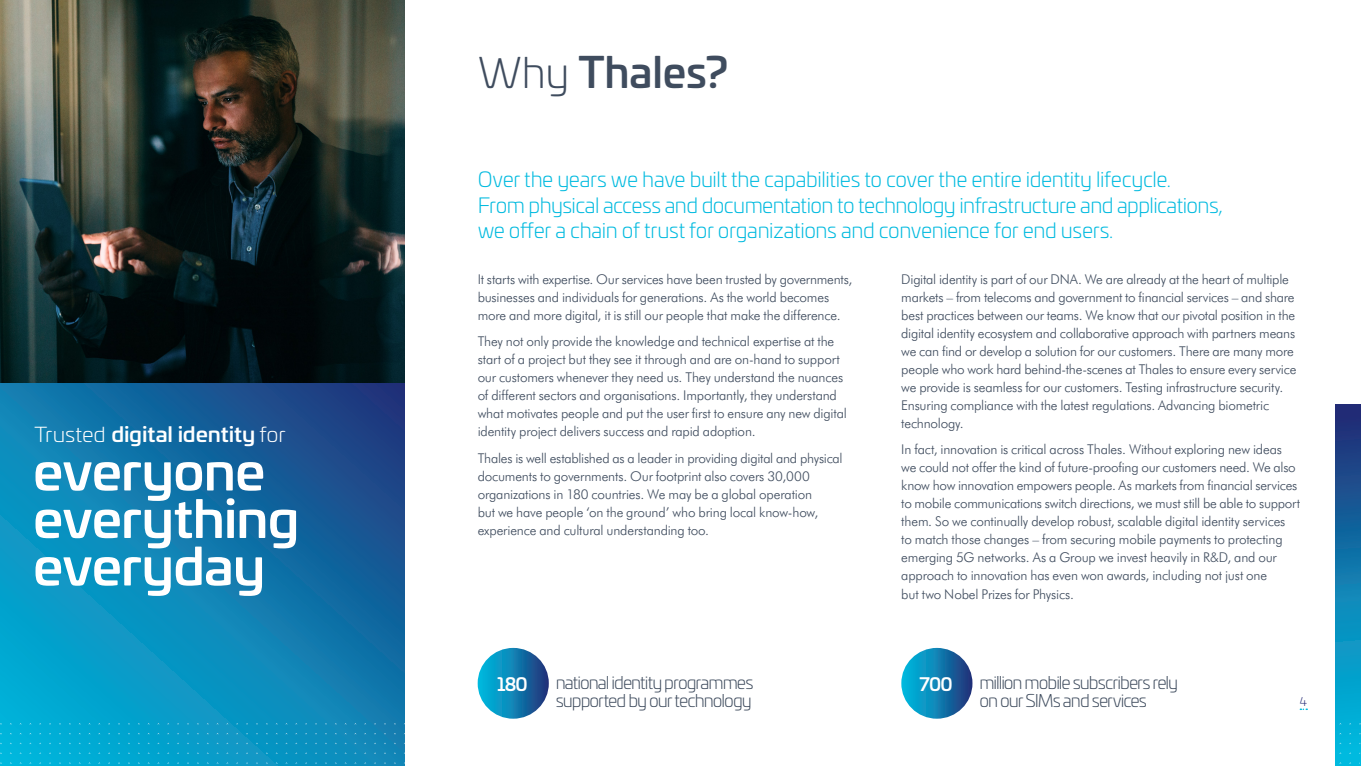
<style>
.page{position:relative;width:1361px;height:766px;background:#fff}
.page>*{position:absolute;margin:0;border:0;box-sizing:border-box;transform-origin:0 0}
.t1{font:500 50.85px/47.4px "Univia Pro";letter-spacing:-.02em;color:#fff;scale:1.06 1}
.Headline_-_Front_Pag{font:500 42px "Univia Pro";letter-spacing:-.005em;color:#3f4c5e}
.HEADING_1{font:300 21px/25.5px "Univia Pro";letter-spacing:-.02em;color:#00badf}
.t2{font:500 20.55px "Univia Pro";letter-spacing:-.005em;color:#fff;scale:1.06 1}
.FACT-Number{font:500 18px "Univia Pro";letter-spacing:-.055em;color:#fff}
.FACT-Number-2{font:300 17.55px/18.8px "Univia Pro";letter-spacing:-.055em;color:#3f4c5e}
.HEADING_2{font:300 13.5px/18px "Futura BT";letter-spacing:-.015em;color:#3f4c5e}
.Page_Number_blue{font:300 12px "Univia Pro";color:#242a75}
.s1{font-weight:300}
</style>
<div class="page">
<div style="left:1335px;top:405px;width:26px;height:360px;background:linear-gradient(to bottom,#212d75,#00c6e8)"></div>
<svg style="left:0;top:383px;width:404px;height:382px;background:#0f7db1"></svg>
<img style="left:0;top:0;width:404px;height:383px">
<svg style="left:901px;top:647px;width:71px;height:71px;background:#1380b2"></svg>
<div style="left:478px;top:647px;width:71px;height:71px;background:linear-gradient(to right,#00c1e4,#293c7f);border-radius:35px"></div>
<p class="t2" style="left:35px;top:418px;width:238px"><span class="s1">Trusted</span> digital identity <span class="s1">for</span></p>
<p class="t1" style="left:33px;top:444px;width:253px">everyone everything everyday</p>
<p class="Headline_-_Front_Pag" style="left:478px;top:39px;width:252px"><span class="s1">Why</span> Thales?</p>
<p class="HEADING_1" style="left:478px;top:166px;width:747px">Over the years we have built the capabilities to cover the entire identity lifecycle.<br>From physical access and documentation to technology infrastructure and applications, we offer a chain of trust for organizations and convenience for end users.</p>
<p class="HEADING_2" style="left:478px;top:270px;width:376px">It starts with expertise. Our services have been trusted by governments, businesses and individuals for generations. As the world becomes more and more digital, it is still our people that make the difference.</p>
<p class="HEADING_2" style="left:478px;top:332px;width:371px">They not only provide the knowledge and technical expertise at the start of a project but they see it through and are on-hand to support our customers whenever they need us. They understand the nuances of different sectors and organisations. Importantly, they understand what motivates people and put the user first to ensure any new digital identity project delivers success and rapid adoption.</p>
<p class="HEADING_2" style="left:478px;top:449px;width:366px">Thales is well established as a leader in providing digital and physical documents to governments. Our footprint also covers 30,000 organizations in 180 countries. We may be a global operation<br>but we have people ‘on the ground’ who bring local know-how, experience and cultural understanding too.</p>
<p class="HEADING_2" style="left:901px;top:270px;width:396px">Digital identity is part of our DNA. We are already at the heart of multiple markets – from telecoms and government to financial services – and share best practices between our teams. We know that our pivotal position in the digital identity ecosystem and collaborative approach with partners means we can find or develop a solution for our customers. There are many more people who work hard behind-the-scenes at Thales to ensure every service we provide is seamless for our customers. Testing infrastructure security.<br>Ensuring compliance with the latest regulations. Advancing biometric technology.</p>
<p class="HEADING_2" style="left:901px;top:440px;width:400px">In fact, innovation is critical across Thales. Without exploring new ideas we could not offer the kind of future-proofing our customers need. We also know how innovation empowers people. As markets from financial services to mobile communications switch directions, we must still be able to support them. So we continually develop robust, scalable digital identity services<br>to match those changes – from securing mobile payments to protecting emerging 5G networks. As a Group we invest heavily in R&amp;D, and our approach to innovation has even won awards, including not just one<br>but two Nobel Prizes for Physics.</p>
<p class="FACT-Number" style="left:497px;top:669px;width:32px">180</p>
<p class="FACT-Number-2" style="left:556px;top:672px;width:199px">national identity programmes supported by our technology</p>
<p class="FACT-Number" style="left:919px;top:669px;width:34px">700</p>
<p class="FACT-Number-2" style="left:979px;top:672px;width:200px">million mobile subscribers rely on our SIMs and services</p>
<p class="Page_Number_blue" style="left:1299px;top:693px;width:9px">4</p>
</div>
